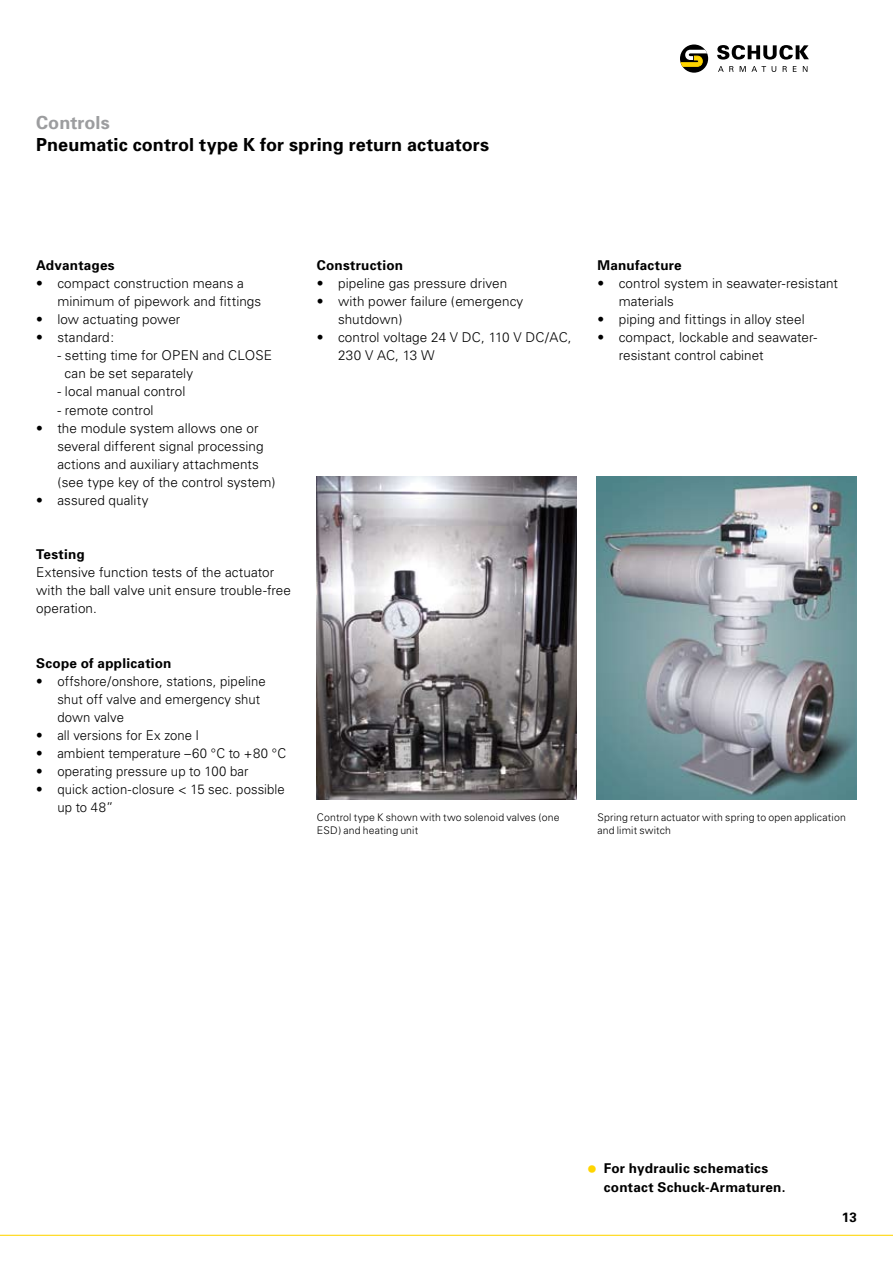
<style>
.page{position:relative;width:893px;height:1263px;background:#fff}
.page>*{position:absolute;margin:0;border:0;box-sizing:border-box;transform-origin:0 0}
.t1{font:700 18px "Univers";letter-spacing:.005em;color:#000}
.t2{font:700 18px "Univers";letter-spacing:.005em;color:#9c9d9f}
.t3{font:300 13.5px/18px "Univers";letter-spacing:.005em;color:#000}
.t4{font:700 13.5px/18px "Univers";letter-spacing:.02em;color:#000}
.t5{font:300 10.5px/13.5px "Univers";letter-spacing:.015em;color:#000}
.s1{font-size:30px;color:#ffd500}
</style>
<div class="page">
<img style="left:597px;top:476px;width:259px;height:323px">
<svg style="left:0;top:1234px;width:893px;height:2px;background:#ffe876"></svg>
<svg style="left:717px;top:45px;width:92px;height:15px"></svg>
<svg style="left:718px;top:66px;width:15px;height:6px"></svg>
<svg style="left:740px;top:66px;width:26px;height:6px"></svg>
<svg style="left:772px;top:66px;width:4px;height:6px"></svg>
<svg style="left:783px;top:66px;width:4px;height:6px"></svg>
<svg style="left:793px;top:66px;width:3px;height:6px"></svg>
<svg style="left:803px;top:66px;width:4px;height:6px"></svg>
<svg style="left:680px;top:45px;width:28px;height:28px"></svg>
<svg style="left:680px;top:50px;width:28px;height:17px"></svg>
<img style="left:317px;top:476px;width:259px;height:323px">
<h1 class="t2" style="left:36px;top:112px;width:75px">Controls</h1>
<h1 class="t1" style="left:36px;top:134px;width:455px">Pneumatic control type K for spring return actuators</h1>
<p class="t4" style="left:36px;top:256px;width:80px">Advantages</p>
<p class="t3" style="left:57px;top:274px;width:205px;text-indent:-21px">• compact construction means a minimum of pipework and fittings</p>
<p class="t3" style="left:36px;top:310px;width:146px">• low actuating power</p>
<p class="t3" style="left:36px;top:328px;width:79px">• standard:</p>
<p class="t3" style="left:65px;top:346px;width:209px;text-indent:-7px">- setting time for OPEN and CLOSE can be set separately</p>
<p class="t3" style="left:57px;top:383px;width:129px">- local manual control</p>
<p class="t3" style="left:57px;top:401px;width:98px">- remote control</p>
<p class="t3" style="left:57px;top:419px;width:220px;text-indent:-21px">• the module system allows one or several different signal processing actions and auxiliary attachments (see type key of the control system)</p>
<p class="t3" style="left:36px;top:491px;width:114px">• assured quality</p>
<p class="t4" style="left:36px;top:545px;width:50px">Testing</p>
<p class="t3" style="left:36px;top:563px;width:256px">Extensive function tests of the actuator with the ball valve unit ensure trouble-free operation.</p>
<p class="t4" style="left:36px;top:654px;width:137px">Scope of application</p>
<p class="t3" style="left:57px;top:672px;width:210px;text-indent:-21px">• offshore/onshore, stations, pipeline shut off valve and emergency shut down valve</p>
<p class="t3" style="left:36px;top:726px;width:165px">• all versions for Ex zone I</p>
<p class="t3" style="left:36px;top:744px;width:252px">• ambient temperature –60 °C to +80 °C</p>
<p class="t3" style="left:36px;top:762px;width:214px">• operating pressure up to 100 bar</p>
<p class="t3" style="left:57px;top:780px;width:229px;text-indent:-21px">• quick action-closure &lt; 15 sec. possible up to 48”</p>
<p class="t4" style="left:317px;top:256px;width:88px">Construction</p>
<p class="t3" style="left:317px;top:274px;width:192px">• pipeline gas pressure driven</p>
<p class="t3" style="left:338px;top:292px;width:187px;text-indent:-21px">• with power failure (emergency shutdown)</p>
<p class="t3" style="left:338px;top:328px;width:235px;text-indent:-21px">• control voltage 24 V DC, 110 V DC/AC,<br>230 V AC, 13 W</p>
<p class="t5" style="left:317px;top:810px;width:244px">Control type K shown with two solenoid valves (one<br>ESD) and heating unit</p>
<p class="t4" style="left:597px;top:256px;width:86px">Manufacture</p>
<p class="t3" style="left:619px;top:274px;width:221px;text-indent:-21px">• control system in seawater-resistant materials</p>
<p class="t3" style="left:597px;top:310px;width:209px">• piping and fittings in alloy steel</p>
<p class="t3" style="left:619px;top:328px;width:200px;text-indent:-21px">• compact, lockable and seawater&shy;resistant control cabinet</p>
<p class="t5" style="left:597px;top:810px;width:250px">Spring return actuator with spring to open application and limit switch</p>
<p class="t4" style="left:604px;top:1160px;width:183px;text-indent:-17px"><span class="s1">•</span> For hydraulic schematics contact Schuck-Armaturen.</p>
<p class="t4" style="left:842px;top:1208px;width:17px">13</p>
</div>
